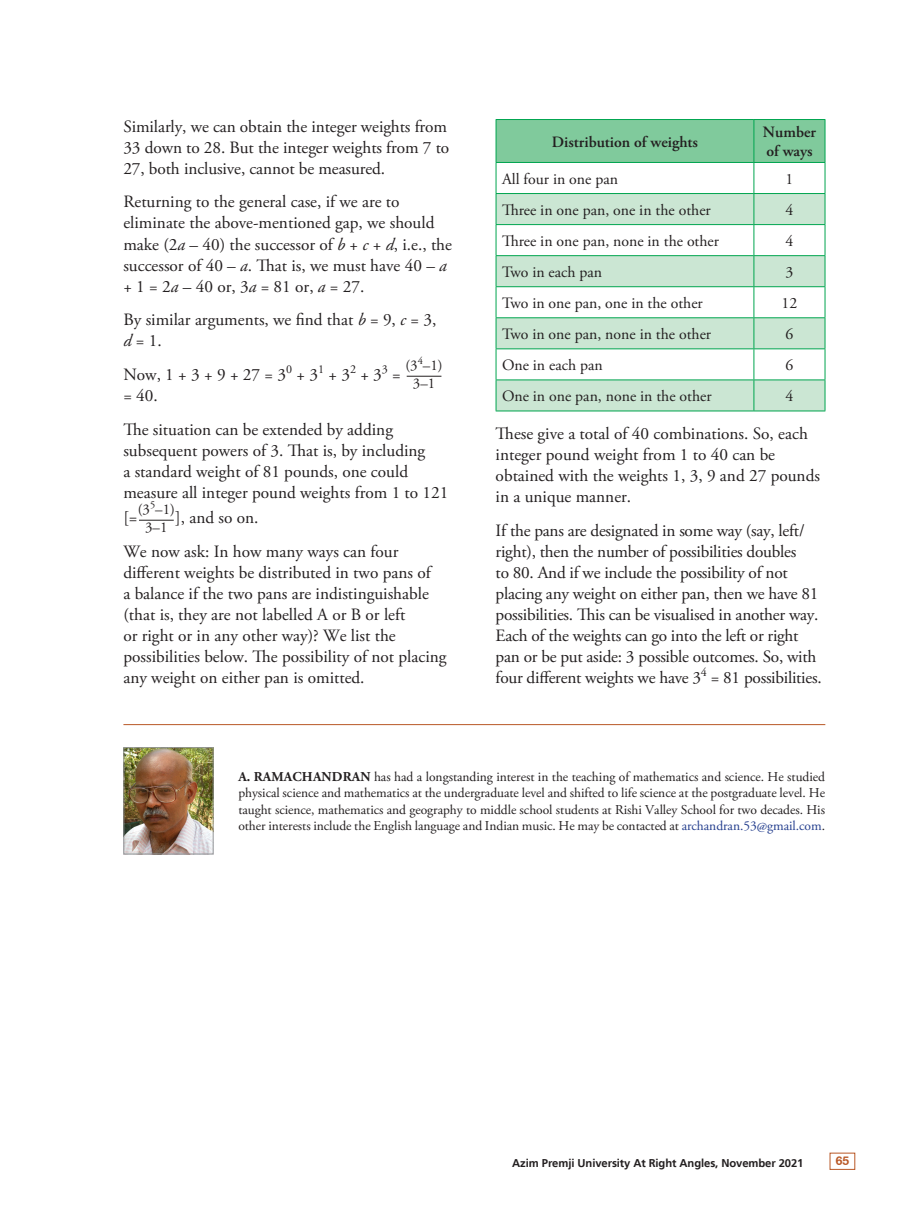
<style>
.page{position:relative;width:919px;height:1217px;background:#fff}
.page>*{position:absolute;margin:0;border:0;box-sizing:border-box;transform-origin:0 0}
.Bodytext{font:17.25px/21px "Adobe Garamond Pro";color:#231f20}
.t1{font:15.75px "Adobe Garamond Pro";color:#231f20}
.t2{font:600 15.75px/19.5px "Adobe Garamond Pro";color:#231f20}
.Bodytext-2{font:14.85px "Adobe Garamond Pro";color:#231f20}
.Author{font:13.5px/16.5px "Adobe Garamond Pro";letter-spacing:-.005em;color:#231f20;text-align:justify}
.t3{font:700 12px "Helvetica Neue CE";color:#b95826}
.t4{font:700 11.25px "Frutiger LT";letter-spacing:-.01em;color:#231f20}
.s1{font-style:italic}
.s2{font-weight:700}
.s3{color:#253f8e}
</style>
<div class="page">
<hr style="left:406px;top:376px;width:35px;height:1px;background:#231f20">
<hr style="left:139px;top:519px;width:35px;height:1px;background:#231f20">
<div style="left:496px;top:120px;width:328px;height:42px;background:#80ca9c"></div>
<svg style="left:496px;top:194px;width:328px;height:216px;fill:#cbe6d3"></svg>
<hr style="left:495px;top:119px;width:258px;height:1px;background:#00a54f">
<hr style="left:495px;top:120px;width:1px;height:42px;background:#00a54f">
<hr style="left:753px;top:119px;width:72px;height:1px;background:#00a54f">
<hr style="left:753px;top:120px;width:1px;height:42px;background:#00a54f">
<hr style="left:824px;top:120px;width:1px;height:42px;background:#00a54f">
<hr style="left:495px;top:162px;width:258px;height:1px;background:#00a54f">
<hr style="left:495px;top:163px;width:1px;height:30px;background:#00a54f">
<hr style="left:753px;top:162px;width:72px;height:1px;background:#00a54f">
<hr style="left:753px;top:163px;width:1px;height:30px;background:#00a54f">
<hr style="left:824px;top:163px;width:1px;height:30px;background:#00a54f">
<hr style="left:495px;top:193px;width:258px;height:1px;background:#00a54f">
<hr style="left:495px;top:194px;width:1px;height:30px;background:#00a54f">
<hr style="left:753px;top:193px;width:72px;height:1px;background:#00a54f">
<hr style="left:753px;top:194px;width:1px;height:30px;background:#00a54f">
<hr style="left:824px;top:194px;width:1px;height:30px;background:#00a54f">
<hr style="left:495px;top:224px;width:258px;height:1px;background:#00a54f">
<hr style="left:495px;top:225px;width:1px;height:30px;background:#00a54f">
<hr style="left:753px;top:224px;width:72px;height:1px;background:#00a54f">
<hr style="left:753px;top:225px;width:1px;height:30px;background:#00a54f">
<hr style="left:824px;top:225px;width:1px;height:30px;background:#00a54f">
<hr style="left:495px;top:255px;width:258px;height:1px;background:#00a54f">
<hr style="left:495px;top:256px;width:1px;height:30px;background:#00a54f">
<hr style="left:753px;top:255px;width:72px;height:1px;background:#00a54f">
<hr style="left:753px;top:256px;width:1px;height:30px;background:#00a54f">
<hr style="left:824px;top:256px;width:1px;height:30px;background:#00a54f">
<hr style="left:495px;top:286px;width:258px;height:1px;background:#00a54f">
<hr style="left:495px;top:287px;width:1px;height:30px;background:#00a54f">
<hr style="left:753px;top:286px;width:72px;height:1px;background:#00a54f">
<hr style="left:753px;top:287px;width:1px;height:30px;background:#00a54f">
<hr style="left:824px;top:287px;width:1px;height:30px;background:#00a54f">
<hr style="left:495px;top:317px;width:258px;height:1px;background:#00a54f">
<hr style="left:495px;top:318px;width:1px;height:30px;background:#00a54f">
<hr style="left:753px;top:317px;width:72px;height:1px;background:#00a54f">
<hr style="left:753px;top:318px;width:1px;height:30px;background:#00a54f">
<hr style="left:824px;top:318px;width:1px;height:30px;background:#00a54f">
<hr style="left:495px;top:348px;width:258px;height:1px;background:#00a54f">
<hr style="left:495px;top:349px;width:1px;height:30px;background:#00a54f">
<hr style="left:753px;top:348px;width:72px;height:1px;background:#00a54f">
<hr style="left:753px;top:349px;width:1px;height:30px;background:#00a54f">
<hr style="left:824px;top:349px;width:1px;height:30px;background:#00a54f">
<hr style="left:495px;top:379px;width:258px;height:1px;background:#00a54f">
<hr style="left:495px;top:380px;width:1px;height:30px;background:#00a54f">
<hr style="left:753px;top:379px;width:72px;height:1px;background:#00a54f">
<hr style="left:753px;top:380px;width:1px;height:30px;background:#00a54f">
<hr style="left:824px;top:380px;width:1px;height:30px;background:#00a54f">
<hr style="left:495px;top:410px;width:258px;height:1px;background:#00a54f">
<hr style="left:753px;top:410px;width:72px;height:1px;background:#00a54f">
<hr style="left:123px;top:724px;width:702px;height:1px;background:#b95826">
<img style="left:125px;top:749px;width:86px;height:103px">
<div style="left:123px;top:747px;width:90px;height:107px;border:1px solid #939598"></div>
<p class="Bodytext" style="left:123px;top:116px;width:327px">Similarly, we can obtain the integer weights from<br>33 down to 28. But the integer weights from 7 to<br>27, both inclusive, cannot be measured.</p>
<p class="Bodytext" style="left:123px;top:192px;width:330px">Returning to the general case, if we are to eliminate the above-mentioned gap, we should make (2<span class="s1">a</span> – 40) the successor of <span class="s1">b</span> + <span class="s1">c</span> + <span class="s1">d</span>, i.e., the successor of 40 – <span class="s1">a</span>. That is, we must have 40 – <span class="s1">a </span>+ 1 = 2<span class="s1">a</span> – 40 or, 3<span class="s1">a</span> = 81 or, <span class="s1">a</span> = 27.</p>
<p class="Bodytext" style="left:123px;top:310px;width:314px">By similar arguments, we find that <span class="s1">b</span> = 9, <span class="s1">c</span> = 3, <span class="s1">d</span> = 1.</p>
<p class="Bodytext" style="left:123px;top:364px;width:279px">Now, 1 + 3 + 9 + 27 = 3<sup>0</sup> + 3<sup>1</sup> + 3<sup>2</sup> + 3<sup>3</sup> =</p>
<p class="Bodytext-2" style="left:405px;top:356px;width:39px">(3<sup>4</sup>–1)</p>
<p class="Bodytext-2" style="left:413px;top:374px;width:24px">3–1</p>
<p class="Bodytext" style="left:123px;top:385px;width:36px">= 40.</p>
<p class="Bodytext" style="left:123px;top:419px;width:326px">The situation can be extended by adding subsequent powers of 3. That is, by including<br>a standard weight of 81 pounds, one could measure all integer pound weights from 1 to 121</p>
<p class="Bodytext" style="left:123px;top:508px;width:16px">[=</p>
<p class="Bodytext-2" style="left:138px;top:500px;width:39px">(3<sup>5</sup>–1)</p>
<p class="Bodytext-2" style="left:145px;top:518px;width:24px">3–1</p>
<p class="Bodytext" style="left:175px;top:508px;width:85px">], and so on.</p>
<p class="Bodytext" style="left:123px;top:541px;width:324px">We now ask: In how many ways can four different weights be distributed in two pans of<br>a balance if the two pans are indistinguishable (that is, they are not labelled A or B or left<br>or right or in any other way)? We list the possibilities below. The possibility of not placing any weight on either pan is omitted.</p>
<p class="t2" style="left:552px;top:132px;width:148px">Distribution of weights</p>
<p class="t2" style="left:762px;top:122px;width:55px">Number of ways</p>
<p class="t1" style="left:502px;top:169px;width:117px">All four in one pan</p>
<p class="t1" style="left:785px;top:169px;width:9px">1</p>
<p class="t1" style="left:502px;top:200px;width:210px">Three in one pan, one in the other</p>
<p class="t1" style="left:785px;top:200px;width:9px">4</p>
<p class="t1" style="left:502px;top:231px;width:218px">Three in one pan, none in the other</p>
<p class="t1" style="left:785px;top:231px;width:9px">4</p>
<p class="t1" style="left:502px;top:262px;width:102px">Two in each pan</p>
<p class="t1" style="left:785px;top:262px;width:9px">3</p>
<p class="t1" style="left:502px;top:293px;width:202px">Two in one pan, one in the other</p>
<p class="t1" style="left:781px;top:293px;width:17px">12</p>
<p class="t1" style="left:502px;top:324px;width:210px">Two in one pan, none in the other</p>
<p class="t1" style="left:785px;top:324px;width:9px">6</p>
<p class="t1" style="left:502px;top:355px;width:102px">One in each pan</p>
<p class="t1" style="left:785px;top:355px;width:9px">6</p>
<p class="t1" style="left:502px;top:386px;width:211px">One in one pan, none in the other</p>
<p class="t1" style="left:785px;top:386px;width:9px">4</p>
<p class="Bodytext" style="left:495px;top:423px;width:326px">These give a total of 40 combinations. So, each integer pound weight from 1 to 40 can be obtained with the weights 1, 3, 9 and 27 pounds in a unique manner.</p>
<p class="Bodytext" style="left:495px;top:520px;width:327px">If the pans are designated in some way (say, left/ right), then the number of possibilities doubles<br>to 80. And if we include the possibility of not placing any weight on either pan, then we have 81 possibilities. This can be visualised in another way.<br>Each of the weights can go into the left or right pan or be put aside: 3 possible outcomes. So, with four different weights we have 3<sup>4</sup> = 81 possibilities.</p>
<p class="Author" style="left:238px;top:768px;width:588px"><span class="s2">A. RAMACHANDRAN</span> has had a longstanding interest in the teaching of mathematics and science. He studied physical science and mathematics at the undergraduate level and shifted to life science at the postgraduate level. He taught science, mathematics and geography to middle school students at Rishi Valley School for two decades. His other interests include the English language and Indian music. He may be contacted at <span class="s3">archandran.53@gmail.com</span>.</p>
<p class="t4" style="left:512px;top:1156px;width:293px">Azim Premji University At Right Angles, November 2021</p>
<p class="t3" style="left:835px;top:1153px;width:15px">65</p>
</div>
